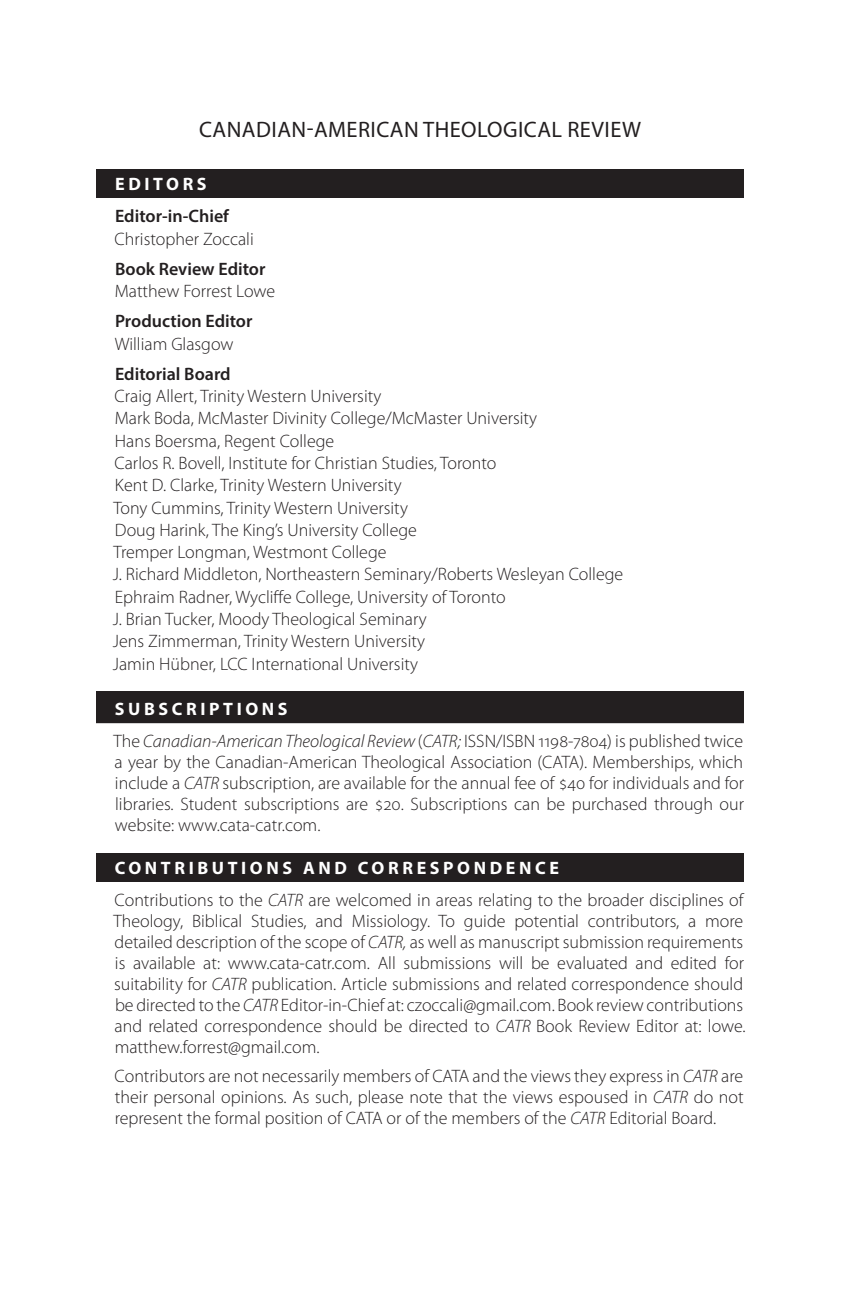
<style>
.page{position:relative;width:864px;height:1296px;background:#fff}
.page>*{position:absolute;margin:0;border:0;box-sizing:border-box;transform-origin:0 0}
.t1{font:22.4px "Myriad Pro";letter-spacing:.02em;color:#231f20}
.editorial_credits_pa{font:300 18px/21px "Myriad Pro";color:#231f20}
.editorial_credits_pa-2{font:700 18px "Myriad Pro";letter-spacing:.2em;color:#fff}
.editorial_credits_pa-3{font:600 18px/22.2px "Myriad Pro";color:#231f20}
.s1{font-weight:600}
.s2{font-weight:300}
.s3{font-style:italic}
</style>
<div class="page">
<div style="left:96px;top:169px;width:648px;height:29px;background:#231f20"></div>
<div style="left:96px;top:691px;width:648px;height:29px;background:#231f20"></div>
<div style="left:96px;top:695px;width:648px;height:28px;background:#231f20"></div>
<div style="left:96px;top:853px;width:648px;height:29px;background:#231f20"></div>
<p class="t1" style="left:199px;top:115px;width:443px">CANADIAN-AMERICAN THEOLOGICAL REVIEW</p>
<p class="editorial_credits_pa-2" style="left:115px;top:172px;width:93px">EDITORS</p>
<p class="editorial_credits_pa" style="left:115px;top:205px;width:141px;line-height:22.2px"><span class="s1">Editor-in-Chief<br></span>Christopher Zoccali</p>
<p class="editorial_credits_pa" style="left:115px;top:258px;width:162px;line-height:22.2px"><span class="s1">Book Review Editor<br></span>Matthew Forrest Lowe</p>
<p class="editorial_credits_pa-3" style="left:115px;top:310px;width:139px">Production Editor<br><span class="s2">William Glasgow</span></p>
<p class="editorial_credits_pa" style="left:115px;top:363px;width:268px;line-height:22.2px"><span class="s1">Editorial Board<br></span>Craig Allert, Trinity Western University</p>
<p class="editorial_credits_pa" style="left:115px;top:408px;width:424px">Mark Boda, McMaster Divinity College/McMaster University</p>
<p class="editorial_credits_pa" style="left:115px;top:430px;width:221px">Hans Boersma, Regent College</p>
<p class="editorial_credits_pa" style="left:115px;top:452px;width:383px">Carlos R. Bovell, Institute for Christian Studies, Toronto</p>
<p class="editorial_credits_pa" style="left:115px;top:475px;width:288px">Kent D. Clarke, Trinity Western University</p>
<p class="editorial_credits_pa" style="left:113px;top:497px;width:296px">Tony Cummins, Trinity Western University</p>
<p class="editorial_credits_pa" style="left:115px;top:519px;width:304px">Doug Harink, The King’s University College</p>
<p class="editorial_credits_pa" style="left:113px;top:542px;width:275px">Tremper Longman, Westmont College</p>
<p class="editorial_credits_pa" style="left:113px;top:564px;width:512px">J. Richard Middleton, Northeastern Seminary/Roberts Wesleyan College</p>
<p class="editorial_credits_pa" style="left:115px;top:586px;width:392px">Ephraim Radner, Wycliffe College, University of Toronto</p>
<p class="editorial_credits_pa" style="left:113px;top:608px;width:316px">J. Brian Tucker, Moody Theological Seminary</p>
<p class="editorial_credits_pa" style="left:113px;top:631px;width:314px">Jens Zimmerman, Trinity Western University</p>
<p class="editorial_credits_pa" style="left:113px;top:653px;width:307px">Jamin Hübner, LCC International University</p>
<p class="editorial_credits_pa-2" style="left:115px;top:697px;width:174px">SUBSCRIPTIONS</p>
<p class="editorial_credits_pa" style="left:113px;top:730px;width:632px;text-align:justify">The <span class="s3">Canadian-American Theological Review</span>(<span class="s3">CATR;</span> ISSN/ISBN 1198-7804) is published twice a year by the Canadian-American Theological Association (CATA). Memberships, which include a <span class="s3">CATR</span> subscription, are available for the annual fee of $40 for individuals and for libraries. Student subscriptions are $20. Subscriptions can be purchased through our website: www.cata-catr.com.</p>
<p class="editorial_credits_pa-2" style="left:115px;top:857px;width:446px">CONTRIBUTIONS AND CORRESPONDENCE</p>
<p class="editorial_credits_pa" style="left:113px;top:889px;width:634px">Contributions to the <span class="s3">CATR</span> are welcomed in areas relating to the broader disciplines of Theology, Biblical Studies, and Missiology. To guide potential contributors, a more detailed description of the scope of <span class="s3">CATR,</span> as well as manuscript submission requirements is available at: www.cata-catr.com. All submissions will be evaluated and edited for suitability for <span class="s3">CATR</span> publication. Article submissions and related correspondence should be directed to the <span class="s3">CATR</span> Editor-in-Chief at: czoccali@gmail.com. Book review contributions and related correspondence should be directed to <span class="s3">CATR</span> Book Review Editor at: lowe. matthew.forrest@gmail.com.</p>
<p class="editorial_credits_pa" style="left:115px;top:1065px;width:631px;text-align:justify">Contributors are not necessarily members of CATA and the views they express in <span class="s3">CATR</span> are their personal opinions. As such, please note that the views espoused in <span class="s3">CATR</span> do not represent the formal position of CATA or of the members of the <span class="s3">CATR</span> Editorial Board.</p>
</div>
